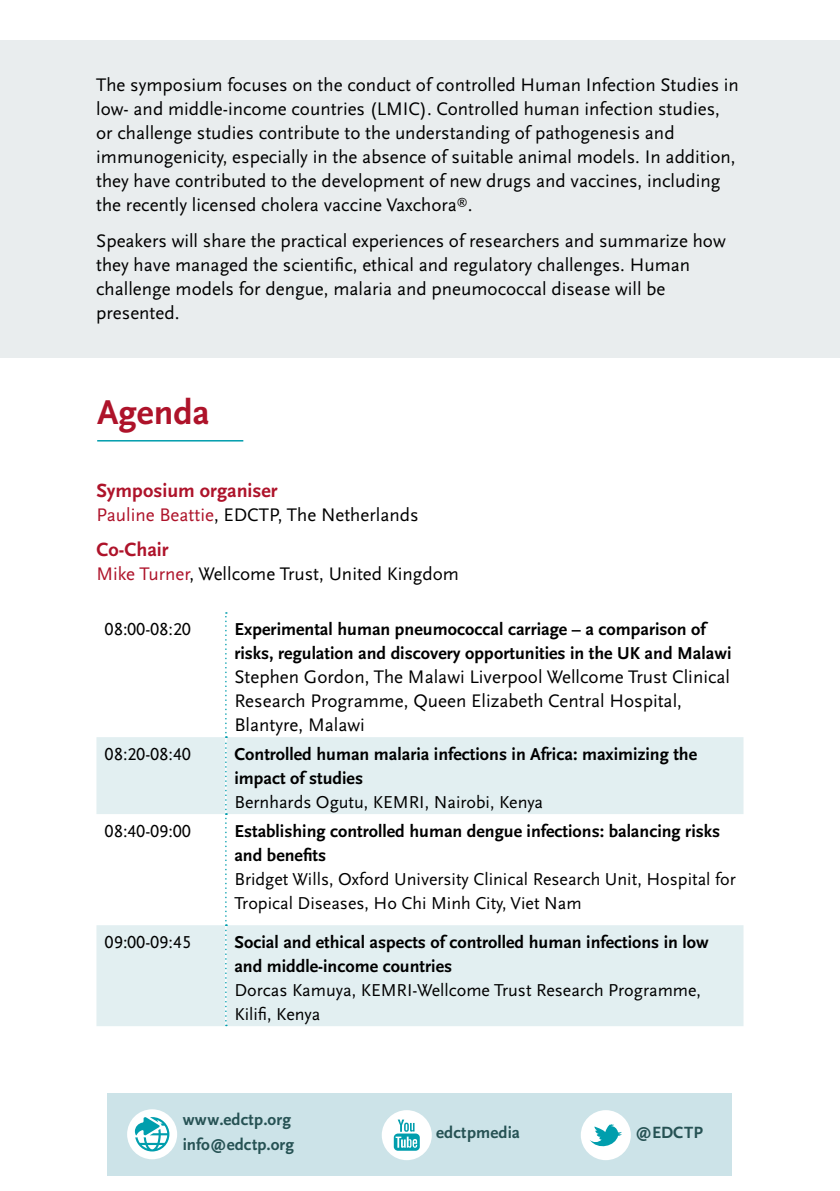
<style>
.page{position:relative;width:840px;height:1191px;background:#fff}
.page>*{position:absolute;margin:0;border:0;box-sizing:border-box;transform-origin:0 0}
.t1{font:700 36px "Scala Sans OT";color:#ae132a}
.t2{font:700 20px "Scala Sans OT";color:#ae132a}
.t3{font:19px/24px "Scala Sans OT";color:#000}
.t4{font:700 18px/24px "Scala Sans OT";color:#000}
.t5{font:18px/24px "Scala Sans OT";color:#000}
.t6{font:700 17px/25px "Scala Sans OT";color:#265254}
.s1{color:#ae132a}
</style>
<div class="page">
<div style="left:0;top:40px;width:839px;height:317px;background:#e9edee"></div>
<hr style="left:97px;top:440px;width:146px;height:1px;background:#009dad">
<svg style="left:96px;top:737px;width:647px;height:289px;fill:#e2eff1"></svg>
<svg style="left:225px;top:612px;width:2px;height:414px"></svg>
<div style="left:108px;top:1093px;width:623px;height:82px;background:#cce3e8"></div>
<div style="left:381px;top:1110px;width:50px;height:50px;background:#fff;border-radius:50%"></div>
<svg style="left:393px;top:1119px;width:26px;height:31px"></svg>
<div style="left:580px;top:1110px;width:50px;height:50px;background:#fff;border-radius:50%"></div>
<svg style="left:590px;top:1124px;width:31px;height:23px"></svg>
<div style="left:127px;top:1109px;width:50px;height:50px;background:#fff;border-radius:50%"></div>
<svg style="left:135px;top:1117px;width:34px;height:34px"></svg>
<p class="t3" style="left:96px;top:73px;width:644px">The symposium focuses on the conduct of controlled Human Infection Studies in low- and middle-income countries (LMIC). Controlled human infection studies, or challenge studies contribute to the understanding of pathogenesis and immunogenicity, especially in the absence of suitable animal models. In addition, they have contributed to the development of new drugs and vaccines, including the recently licensed cholera vaccine Vaxchora<sup>®</sup>.</p>
<p class="t3" style="left:96px;top:229px;width:630px">Speakers will share the practical experiences of researchers and summarize how they have managed the scientific, ethical and regulatory challenges. Human challenge models for dengue, malaria and pneumococcal disease will be presented.</p>
<h1 class="t1" style="left:97px;top:392px;width:114px">Agenda</h1>
<p class="t2" style="left:96px;top:479px;width:182px">Symposium organiser</p>
<p class="t3" style="left:96px;top:503px;width:323px"><span class="s1">Pauline Beattie</span>, EDCTP, The Netherlands</p>
<p class="t2" style="left:96px;top:538px;width:74px">Co-Chair</p>
<p class="t3" style="left:96px;top:562px;width:364px"><span class="s1">Mike Turner</span>, Wellcome Trust, United Kingdom</p>
<p class="t5" style="left:105px;top:618px;width:88px">08:00-08:20</p>
<p class="t4" style="left:234px;top:618px;width:498px">Experimental human pneumococcal carriage – a comparison of risks, regulation and discovery opportunities in the UK and Malawi</p>
<p class="t3" style="left:234px;top:665px;width:497px">Stephen Gordon, The Malawi Liverpool Wellcome Trust Clinical<br>Research Programme, Queen Elizabeth Central Hospital,<br>Blantyre, Malawi</p>
<p class="t5" style="left:105px;top:743px;width:88px">08:20-08:40</p>
<p class="t4" style="left:234px;top:743px;width:464px">Controlled human malaria infections in Africa: maximizing the impact of studies</p>
<p class="t5" style="left:234px;top:791px;width:310px">Bernhards Ogutu, KEMRI, Nairobi, Kenya</p>
<p class="t5" style="left:105px;top:820px;width:88px">08:40-09:00</p>
<p class="t4" style="left:234px;top:819px;width:487px">Establishing controlled human dengue infections: balancing risks and benefits</p>
<p class="t5" style="left:234px;top:868px;width:502px">Bridget Wills, Oxford University Clinical Research Unit, Hospital for<br>Tropical Diseases, Ho Chi Minh City, Viet Nam</p>
<p class="t5" style="left:105px;top:931px;width:88px">09:00-09:45</p>
<p class="t4" style="left:234px;top:931px;width:475px">Social and ethical aspects of controlled human infections in low and middle-income countries</p>
<p class="t5" style="left:234px;top:979px;width:468px">Dorcas Kamuya, KEMRI-Wellcome Trust Research Programme,<br>Kilifi, Kenya</p>
<p class="t6" style="left:183px;top:1107px;width:113px">www.edctp.org info@edctp.org</p>
<p class="t6" style="left:436px;top:1120px;width:85px">edctpmedia</p>
<p class="t6" style="left:634px;top:1120px;width:69px">@EDCTP</p>
</div>
